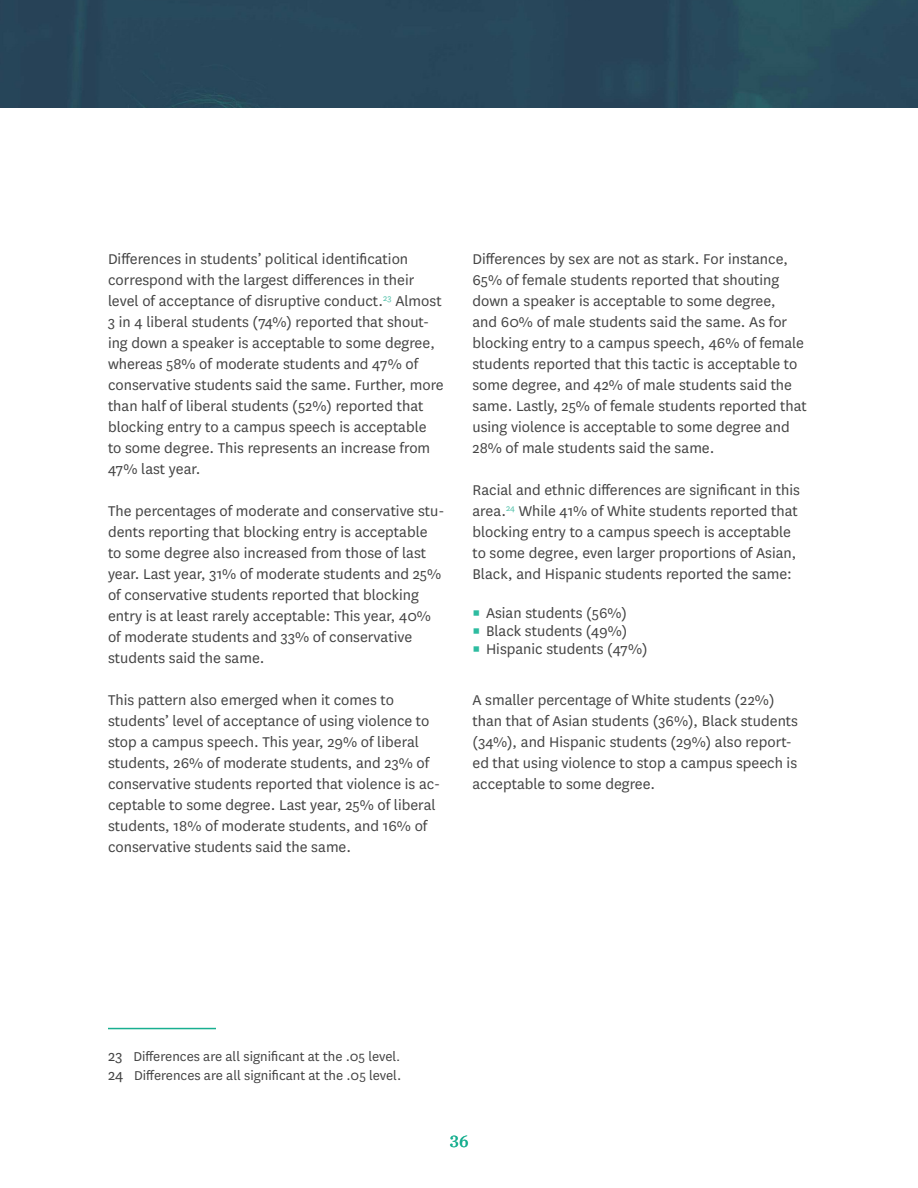
<style>
.page{position:relative;width:918px;height:1188px;background:#fff}
.page>*{position:absolute;margin:0;border:0;box-sizing:border-box;transform-origin:0 0}
.t1{font:16.5px/21px "National";color:#434343}
.t2{font:16.5px "Chronicle Office";color:#18af90}
.t3{font:15px "National";color:#434343}
.s1{font-weight:700;color:#2dbca0}
.s2{font-size:16.5px}
.s3{font-family:"Arial"}
</style>
<div class="page">
<hr style="left:108px;top:1028px;width:108px;height:1px;background:#18af90">
<img style="left:0;top:0;width:918px;height:108px">
<p class="t1" style="left:108px;top:248px;width:337px">Differences in students’ political identification correspond with the largest differences in their level of acceptance of disruptive conduct.<sup>23</sup> Almost 3 in 4 liberal students (74%) reported that shout&shy;ing down a speaker is acceptable to some degree, whereas 58% of moderate students and 47% of conservative students said the same. Further, more than half of liberal students (52%) reported that blocking entry to a campus speech is acceptable to some degree. This represents an increase from 47% last year.</p>
<p class="t1" style="left:108px;top:500px;width:338px">The percentages of moderate and conservative stu&shy;dents reporting that blocking entry is acceptable to some degree also increased from those of last year. Last year, 31% of moderate students and 25% of conservative students reported that blocking entry is at least rarely acceptable: This year, 40% of moderate students and 33% of conservative students said the same.</p>
<p class="t1" style="left:108px;top:689px;width:334px">This pattern also emerged when it comes to students’ level of acceptance of using violence to stop a campus speech. This year, 29% of liberal students, 26% of moderate students, and 23% of conservative students reported that violence is ac&shy;ceptable to some degree. Last year, 25% of liberal students, 18% of moderate students, and 16% of conservative students said the same.</p>
<p class="t1" style="left:472px;top:248px;width:336px">Differences by sex are not as stark. For instance, 65% of female students reported that shouting down a speaker is acceptable to some degree,<br>and 60% of male students said the same. As for blocking entry to a campus speech, 46% of female students reported that this tactic is acceptable to some degree, and 42% of male students said the same. Lastly, 25% of female students reported that using violence is acceptable to some degree and 28% of male students said the same.</p>
<p class="t1" style="left:472px;top:479px;width:329px">Racial and ethnic differences are significant in this area.<sup>24</sup> While 41% of White students reported that blocking entry to a campus speech is acceptable to some degree, even larger proportions of Asian, Black, and Hispanic students reported the same:</p>
<p class="t1" style="left:472px;top:602px;width:156px"><span class="s1">▪</span> Asian students (56%)</p>
<p class="t1" style="left:472px;top:620px;width:156px"><span class="s1">▪</span> Black students (49%)</p>
<p class="t1" style="left:472px;top:638px;width:177px"><span class="s1">▪</span> Hispanic students (47%)</p>
<p class="t1" style="left:472px;top:689px;width:327px">A smaller percentage of White students (22%) than that of Asian students (36%), Black students (34%), and Hispanic students (29%) also report&shy;ed that using violence to stop a campus speech is acceptable to some degree.</p>
<p class="t3" style="left:108px;top:1047px;width:294px"><span class="s2">23</span> Differences are all significant at the .05 level<span class="s3">.</span></p>
<p class="t3" style="left:108px;top:1066px;width:295px"><span class="s2">24</span> Differences are all significant at the .05 level.</p>
<p class="t2" style="left:449px;top:1128px;width:21px">36</p>
</div>
